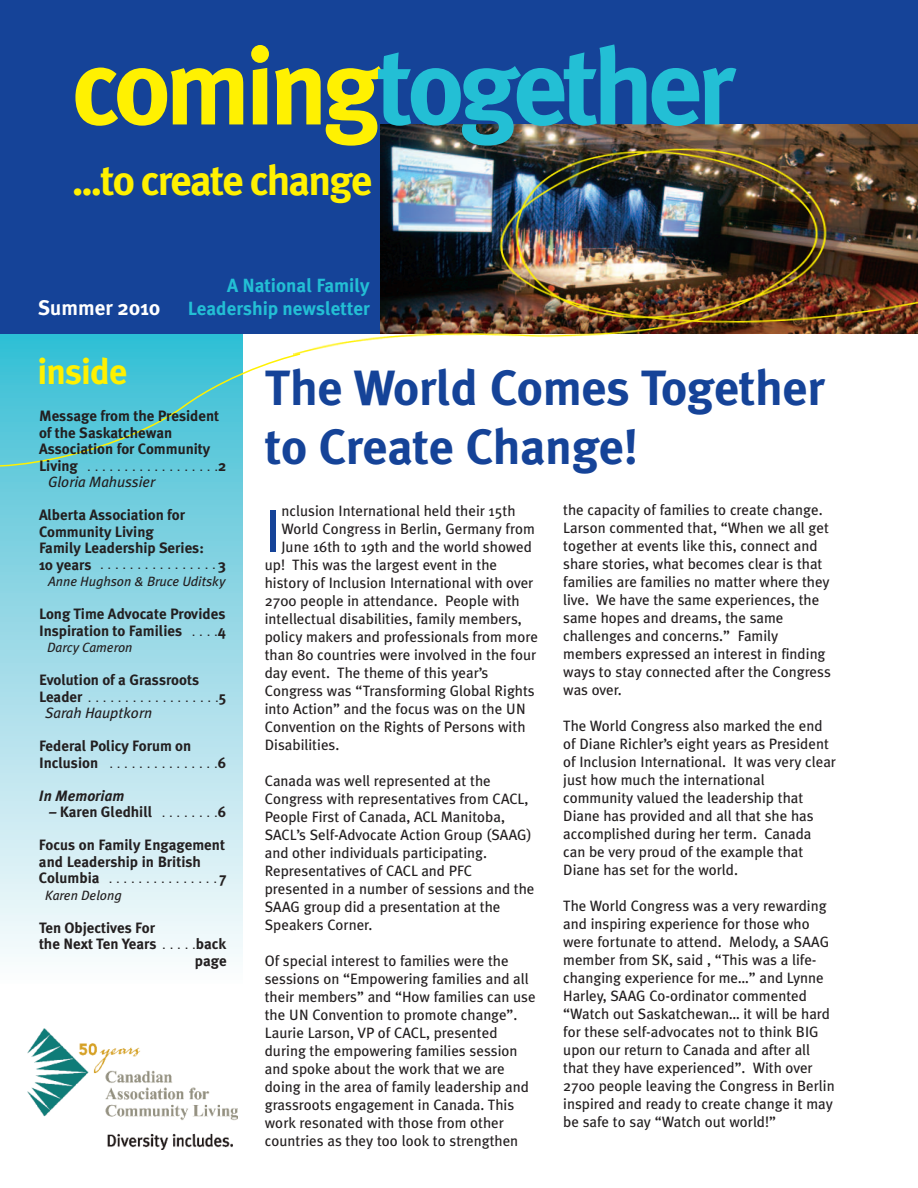
<style>
.page{position:relative;width:918px;height:1188px;background:#fff}
.page>*{position:absolute;margin:0;border:0;box-sizing:border-box;transform-origin:0 0}
.t1{font:700 108px "Meta Plus";letter-spacing:-.05em;color:#23bfd5}
.t2{font:60.75px "Meta Plus";color:#154398}
.t3{font:700 49.5px/59.4px "Meta Plus";letter-spacing:-.005em;color:#154398}
.t4{font:700 42px "Meta Plus";letter-spacing:-.04em;color:#fff101}
.t5{font:700 36px "Meta Plus";letter-spacing:-.025em;color:#fff101}
.t6{font:700 21px "Meta Plus";color:#fff}
.t7{font:700 19.05px/22.8px "Meta Plus";color:#23bfd5;text-align:right}
.t8{font:15px/18px "Meta Plus";color:#231f20}
.t9{font:700 15px/16.5px "Meta Plus";color:#231f20}
.t10{font:italic 15px "Meta Plus";color:#231f20}
.t11{font:italic 700 15px "Meta Plus";color:#231f20}
.t12{font:13.5px "Helvetica";color:#231f20}
.t13{font:italic 13.5px "Meta Plus";color:#231f20}
.s1{color:#fff101}
.s2{font-family:"Meta Plus";font-weight:700;font-size:15px}
.s3{font-family:"Helvetica";font-weight:400;font-size:13.5px}
.s4{font-style:italic}
</style>
<div class="page">
<svg style="left:0;top:334px;width:243px;height:623px;background:#abe0eb"></svg>
<div style="left:0;top:116px;width:918px;height:218px;background:#154398"></div>
<div style="left:0;top:0;width:918px;height:135px;background:#154398"></div>
<img style="left:27px;top:1029px;width:211px;height:121px">
<img style="left:295px;top:125px;width:623px;height:229px">
<svg style="left:0;top:353px;width:302px;height:126px"></svg>
<h1 class="t1" style="left:72px;top:24px;width:665px"><span class="s1">coming</span>together</h1>
<h3 class="t4" style="left:72px;top:156px;width:302px">...to create change</h3>
<h3 class="t6" style="left:38px;top:296px;width:124px">Summer 2010</h3>
<p class="t7" style="left:188px;top:275px;width:183px">A National Family<br>Leadership newsletter</p>
<h3 class="t5" style="left:38px;top:350px;width:91px">inside</h3>
<p class="t9" style="left:39px;top:408px;width:182px">Message from the President of the Saskatchewan<br>Association for Community</p>
<p class="t12" style="left:39px;top:461px;width:189px"><span class="s2">Living</span> ..................<span class="s2">2</span></p>
<p class="t10" style="left:48px;top:473px;width:109px">Gloria Mahussier</p>
<p class="t9" style="left:39px;top:507px;width:166px">Alberta Association for<br>Community Living<br>Family Leadership Series:<br>10 years</p>
<p class="t9" style="left:219px;top:556px;width:9px">3</p>
<p class="t13" style="left:48px;top:574px;width:179px">Anne Hughson &amp; Bruce Uditsky</p>
<p class="t9" style="left:39px;top:606px;width:189px">Long Time Advocate Provides<br>Inspiration to Families <span class="s3">. . . .</span>4</p>
<p class="t13" style="left:47px;top:640px;width:87px">Darcy Cameron</p>
<p class="t9" style="left:39px;top:672px;width:162px">Evolution of a Grassroots</p>
<p class="t12" style="left:39px;top:692px;width:189px"><span class="s2">Leader</span> ..................<span class="s2">5</span></p>
<p class="t10" style="left:45px;top:704px;width:109px">Sarah Hauptkorn</p>
<p class="t9" style="left:39px;top:738px;width:154px">Federal Policy Forum on</p>
<p class="t12" style="left:39px;top:758px;width:189px"><span class="s2">Inclusion</span> ...............<span class="s2">6</span></p>
<p class="t11" style="left:39px;top:787px;width:87px">In Memoriam</p>
<p class="t9" style="left:49px;top:804px;width:179px"><span class="s4">–</span> Karen Gledhill <span class="s3">. . . . . . . .</span>6</p>
<p class="t9" style="left:39px;top:837px;width:188px">Focus on Family Engagement and Leadership in British<br>Columbia</p>
<p class="t12" style="left:100px;top:560px;width:117px">................</p>
<p class="t9" style="left:220px;top:870px;width:8px">7</p>
<p class="t12" style="left:109px;top:873px;width:110px">...............</p>
<p class="t13" style="left:45px;top:887px;width:78px">Karen Delong</p>
<p class="t9" style="left:39px;top:919px;width:118px">Ten Objectives For</p>
<p class="t9" style="left:39px;top:936px;width:189px">the Next Ten Years <span class="s3">. . . . .</span>back</p>
<p class="t9" style="left:195px;top:952px;width:33px">page</p>
<h3 class="t3" style="left:265px;top:358px;width:562px">The World Comes Together to Create Change!</h3>
<p class="t8" style="left:563px;top:501px;width:269px">the capacity of families to create change.<br>Larson commented that, “When we all get together at events like this, connect and share stories, what becomes clear is that families are families no matter where they live. We have the same experiences, the same hopes and dreams, the same challenges and concerns.” Family members expressed an interest in finding ways to stay connected after the Congress was over.</p>
<p class="t8" style="left:563px;top:717px;width:274px">The World Congress also marked the end of Diane Richler’s eight years as President of Inclusion International. It was very clear just how much the international community valued the leadership that Diane has provided and all that she has accomplished during her term. Canada can be very proud of the example that Diane has set for the world.</p>
<p class="t8" style="left:563px;top:897px;width:273px">The World Congress was a very rewarding and inspiring experience for those who were fortunate to attend. Melody, a SAAG member from SK, said , “This was a life&shy;changing experience for me…” and Lynne Harley, SAAG Co-ordinator commented “Watch out Saskatchewan… it will be hard for these self-advocates not to think BIG upon our return to Canada and after all that they have experienced”. With over 2700 people leaving the Congress in Berlin inspired and ready to create change it may be safe to say “Watch out world!”</p>
<h2 class="t2" style="left:265px;top:495px;width:18px">I</h2>
<p class="t8" style="left:281px;top:502px;width:236px">nclusion International held their 15th</p>
<p class="t8" style="left:281px;top:520px;width:255px">World Congress in Berlin, Germany from</p>
<p class="t8" style="left:281px;top:538px;width:252px">June 16th to 19th and the world showed</p>
<p class="t8" style="left:265px;top:556px;width:234px">up! This was the largest event in the</p>
<p class="t8" style="left:265px;top:574px;width:270px">history of Inclusion International with over</p>
<p class="t8" style="left:265px;top:592px;width:256px">2700 people in attendance. People with</p>
<p class="t8" style="left:265px;top:610px;width:259px">intellectual disabilities, family members,</p>
<p class="t8" style="left:265px;top:628px;width:275px">policy makers and professionals from more</p>
<p class="t8" style="left:265px;top:646px;width:273px">than 80 countries were involved in the four</p>
<p class="t8" style="left:265px;top:664px;width:225px">day event. The theme of this year’s</p>
<p class="t8" style="left:265px;top:682px;width:271px">Congress was “Transforming Global Rights</p>
<p class="t8" style="left:265px;top:700px;width:262px">into Action” and the focus was on the UN</p>
<p class="t8" style="left:265px;top:718px;width:262px">Convention on the Rights of Persons with</p>
<p class="t8" style="left:265px;top:736px;width:76px">Disabilities.</p>
<p class="t8" style="left:265px;top:772px;width:271px">Canada was well represented at the Congress with representatives from CACL, People First of Canada, ACL Manitoba, SACL’s Self-Advocate Action Group (SAAG) and other individuals participating.<br>Representatives of CACL and PFC presented in a number of sessions and the SAAG group did a presentation at the Speakers Corner.</p>
<p class="t8" style="left:265px;top:952px;width:272px">Of special interest to families were the sessions on “Empowering families and all their members” and “How families can use the UN Convention to promote change”.<br>Laurie Larson, VP of CACL, presented during the empowering families session and spoke about the work that we are doing in the area of family leadership and grassroots engagement in Canada. This work resonated with those from other countries as they too look to strengthen</p>
</div>
